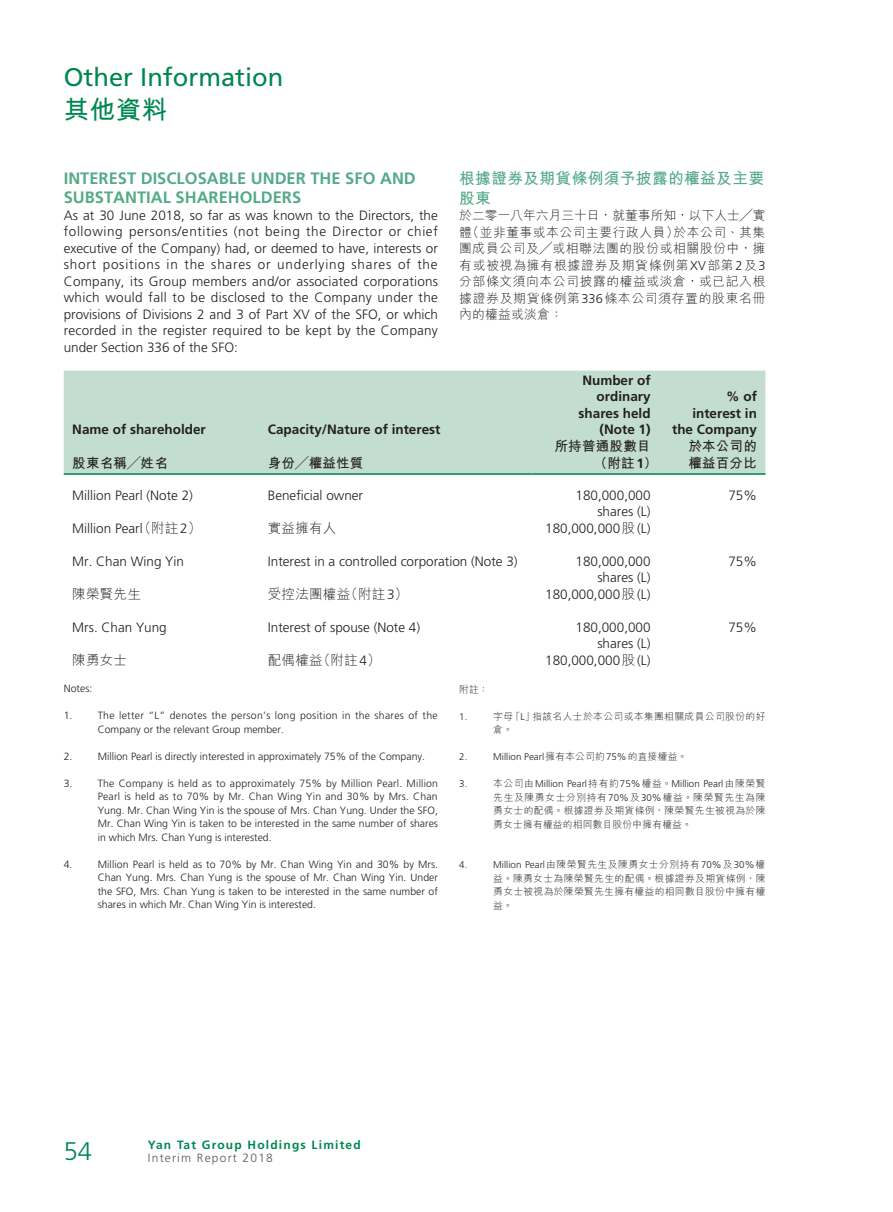
<style>
.page{position:relative;width:893px;height:1212px;background:#fff}
.page>*{position:absolute;margin:0;border:0;box-sizing:border-box;transform-origin:0 0}
.t1{font:25.5px "Frutiger LT Std";color:#008751}
.t2{font:700 25.5px "M Hei HK";color:#008751}
.t3{font:300 25.5px "Frutiger LT Std";color:#008751}
._01_H1_E{font:700 16.5px/19.5px "Frutiger LT Std";color:#5a8}
._001_H1_C{font:700 15.75px/19.5px "M Hei HK";letter-spacing:.02em;color:#5a8}
._00_txt_E{font:300 13.5px/16.5px "Frutiger LT Std";letter-spacing:.015em;color:#231f20;text-align:justify}
._50_Table_txt{font:300 13.5px "Frutiger LT Std";color:#231f20}
._50_Table_txt-2{font:700 13.5px "Frutiger LT Std";color:#231f20}
._50_Table_txt-3{font:700 13.5px "M Hei HK";letter-spacing:.02em;color:#231f20}
._50_Table_txt-4{font:300 13.5px "M Hei HK";letter-spacing:.02em;color:#231f20}
._000_txt_C{font:300 12.75px/16.5px "M Hei HK";letter-spacing:.05em;color:#231f20;text-align:justify}
.t4{font:700 12px "Frutiger LT Std";letter-spacing:.1em;color:#008751}
.t5{font:300 12px "Frutiger LT Std";letter-spacing:.1em;color:#57585a}
._06_Notes_E{font:300 10.5px/13.5px "Frutiger LT Std";color:#231f20;text-align:justify}
._06_Notes_E-2{font:300 10.5px/13.5px "Frutiger LT Std";letter-spacing:.025em;color:#231f20}
._006_Notes_C{font:300 9.75px/13.5px "M Hei HK";letter-spacing:.04em;color:#231f20;text-align:justify}
._006_Notes_C-2{font:300 9.75px "Frutiger LT Std";color:#231f20}
.s1{font-family:"Frutiger LT Std"}
.s2{font-family:"M Hei HK"}
</style>
<div class="page">
<div style="left:64px;top:371px;width:701px;height:102px;background:#c3ded0"></div>
<hr style="left:64px;top:473px;width:204px;height:2px;background:#008751">
<hr style="left:268px;top:473px;width:263px;height:2px;background:#008751">
<hr style="left:531px;top:473px;width:128px;height:2px;background:#008751">
<hr style="left:659px;top:473px;width:106px;height:2px;background:#008751">
<h1 class="t1" style="left:64px;top:62px;width:221px">Other Information</h1>
<h1 class="t2" style="left:64px;top:91px;width:105px">其他資料</h1>
<p class="_01_H1_E" style="left:64px;top:168px;width:354px">INTEREST DISCLOSABLE UNDER THE SFO AND<br>SUBSTANTIAL SHAREHOLDERS</p>
<p class="_00_txt_E" style="left:64px;top:207px;width:376px">As at 30 June 2018, so far as was known to the Directors, the following persons/entities (not being the Director or chief executive of the Company) had, or deemed to have, interests or short positions in the shares or underlying shares of the Company, its Group members and/or associated corporations which would fall to be disclosed to the Company under the provisions of Divisions 2 and 3 of Part XV of the SFO, or which recorded in the register required to be kept by the Company under Section 336 of the SFO:</p>
<p class="_50_Table_txt-2" style="left:72px;top:422px;width:135px">Name of shareholder</p>
<p class="_50_Table_txt-2" style="left:268px;top:422px;width:174px">Capacity/Nature of interest</p>
<p class="_50_Table_txt-3" style="left:72px;top:453px;width:97px">股東名稱╱姓名</p>
<p class="_50_Table_txt-3" style="left:268px;top:453px;width:97px">身份╱權益性質</p>
<p class="_001_H1_C" style="left:459px;top:167px;width:306px">根據證券及期貨條例須予披露的權益及主要股東</p>
<p class="_000_txt_C" style="left:459px;top:207px;width:308px">於二零一八年六月三十日，就董事所知，以下人士╱實體（並非董事或本公司主要行政人員）於本公司、其集團成員公司及╱或相聯法團的股份或相關股份中，擁有或被視為擁有根據證券及期貨條例第<span class="s1">XV</span>部第<span class="s1">2</span>及<span class="s1">3</span>分部條文須向本公司披露的權益或淡倉，或已記入根據證券及期貨條例第<span class="s1">336</span>條本公司須存置的股東名冊內的權益或淡倉：</p>
<p class="_50_Table_txt-2" style="left:582px;top:372px;width:70px">Number of</p>
<p class="_50_Table_txt-2" style="left:597px;top:389px;width:56px">ordinary</p>
<p class="_50_Table_txt-2" style="left:579px;top:405px;width:74px">shares held</p>
<p class="_50_Table_txt-2" style="left:600px;top:422px;width:53px">(Note 1)</p>
<p class="_50_Table_txt-3" style="left:554px;top:437px;width:98px">所持普通股數目</p>
<p class="_50_Table_txt-3" style="left:594px;top:453px;width:65px">（附註<span class="s1">1</span>）</p>
<p class="_50_Table_txt-2" style="left:726px;top:389px;width:32px">% of</p>
<p class="_50_Table_txt-2" style="left:692px;top:405px;width:66px">interest in</p>
<p class="_50_Table_txt-2" style="left:672px;top:422px;width:86px">the Company</p>
<p class="_50_Table_txt-3" style="left:688px;top:437px;width:70px">於本公司的</p>
<p class="_50_Table_txt-3" style="left:688px;top:453px;width:70px">權益百分比</p>
<p class="_50_Table_txt" style="left:72px;top:487px;width:122px">Million Pearl (Note 2)</p>
<p class="_50_Table_txt" style="left:268px;top:487px;width:97px">Beneficial owner</p>
<p class="_50_Table_txt" style="left:575px;top:487px;width:77px">180,000,000</p>
<p class="_50_Table_txt" style="left:597px;top:504px;width:55px">shares (L)</p>
<p class="_50_Table_txt" style="left:72px;top:521px;width:130px">Million Pear<span class="s2">（</span>l <span class="s2">附註</span>2<span class="s2">）</span></p>
<p class="_50_Table_txt-4" style="left:268px;top:521px;width:70px">實益擁有人</p>
<p class="_50_Table_txt" style="left:545px;top:521px;width:107px">180,000,000<span class="s2">股</span>(L)</p>
<p class="_50_Table_txt" style="left:72px;top:553px;width:113px">Mr. Chan Wing Yin</p>
<p class="_50_Table_txt" style="left:268px;top:553px;width:251px">Interest in a controlled corporation (Note 3)</p>
<p class="_50_Table_txt" style="left:575px;top:553px;width:77px">180,000,000</p>
<p class="_50_Table_txt" style="left:597px;top:570px;width:55px">shares (L)</p>
<p class="_50_Table_txt-4" style="left:72px;top:587px;width:70px">陳榮賢先生</p>
<p class="_50_Table_txt-4" style="left:268px;top:587px;width:142px">受控法團權益（附註<span class="s1">3</span>）</p>
<p class="_50_Table_txt" style="left:545px;top:587px;width:107px">180,000,000<span class="s2">股</span>(L)</p>
<p class="_50_Table_txt" style="left:72px;top:619px;width:96px">Mrs. Chan Yung</p>
<p class="_50_Table_txt" style="left:268px;top:619px;width:154px">Interest of spouse (Note 4)</p>
<p class="_50_Table_txt" style="left:575px;top:619px;width:77px">180,000,000</p>
<p class="_50_Table_txt" style="left:597px;top:636px;width:55px">shares (L)</p>
<p class="_50_Table_txt" style="left:728px;top:487px;width:30px">75%</p>
<p class="_50_Table_txt" style="left:728px;top:553px;width:30px">75%</p>
<p class="_50_Table_txt" style="left:728px;top:619px;width:30px">75%</p>
<p class="_50_Table_txt-4" style="left:72px;top:653px;width:56px">陳勇女士</p>
<p class="_50_Table_txt-4" style="left:268px;top:653px;width:114px">配偶權益（附註<span class="s1">4</span>）</p>
<p class="_50_Table_txt" style="left:545px;top:653px;width:107px">180,000,000<span class="s2">股</span>(L)</p>
<p class="_06_Notes_E" style="left:64px;top:682px;width:30px">Notes:</p>
<p class="_06_Notes_E" style="left:64px;top:709px;width:10px">1.</p>
<p class="_06_Notes_E-2" style="left:98px;top:709px;width:341px">The letter “L” denotes the person’s long position in the shares of the<br>Company or the relevant Group member.</p>
<p class="_06_Notes_E" style="left:64px;top:749px;width:10px">2.</p>
<p class="_06_Notes_E" style="left:98px;top:749px;width:329px">Million Pearl is directly interested in approximately 75% of the Company.</p>
<p class="_06_Notes_E" style="left:64px;top:776px;width:10px">3.</p>
<p class="_06_Notes_E" style="left:98px;top:776px;width:342px">The Company is held as to approximately 75% by Million Pearl. Million Pearl is held as to 70% by Mr. Chan Wing Yin and 30% by Mrs. Chan Yung. Mr. Chan Wing Yin is the spouse of Mrs. Chan Yung. Under the SFO, Mr. Chan Wing Yin is taken to be interested in the same number of shares in which Mrs. Chan Yung is interested.</p>
<p class="_06_Notes_E" style="left:64px;top:857px;width:10px">4.</p>
<p class="_06_Notes_E" style="left:98px;top:857px;width:342px">Million Pearl is held as to 70% by Mr. Chan Wing Yin and 30% by Mrs.<br>Chan Yung. Mrs. Chan Yung is the spouse of Mr. Chan Wing Yin. Under the SFO, Mrs. Chan Yung is taken to be interested in the same number of shares in which Mr. Chan Wing Yin is interested.</p>
<p class="_006_Notes_C" style="left:459px;top:682px;width:31px">附註：</p>
<p class="_006_Notes_C-2" style="left:459px;top:711px;width:10px">1.</p>
<p class="_006_Notes_C" style="left:493px;top:709px;width:274px">字母「<span class="s1">L</span>」指該名人士於本公司或本集團相關成員公司股份的好倉。</p>
<p class="_006_Notes_C-2" style="left:459px;top:751px;width:10px">2.</p>
<p class="_006_Notes_C-2" style="left:493px;top:751px;width:195px">Million Pearl<span class="s2">擁有本公司約</span>75%<span class="s2">的直接權益。</span></p>
<p class="_006_Notes_C-2" style="left:459px;top:778px;width:10px">3.</p>
<p class="_006_Notes_C" style="left:493px;top:777px;width:274px">本公司由<span class="s1">Million Pearl</span>持有約<span class="s1">75%</span>權益。<span class="s1">Million Pearl</span>由陳榮賢先生及陳勇女士分別持有<span class="s1">70%</span>及<span class="s1">30%</span>權益。陳榮賢先生為陳勇女士的配偶。根據證券及期貨條例，陳榮賢先生被視為於陳勇女士擁有權益的相同數目股份中擁有權益。</p>
<p class="_006_Notes_C-2" style="left:459px;top:859px;width:10px">4.</p>
<p class="_006_Notes_C" style="left:493px;top:858px;width:274px"><span class="s1">Million Pearl</span>由陳榮賢先生及陳勇女士分別持有<span class="s1">70%</span>及<span class="s1">30%</span>權益。陳勇女士為陳榮賢先生的配偶。根據證券及期貨條例，陳勇女士被視為於陳榮賢先生擁有權益的相同數目股份中擁有權益。</p>
<h1 class="t3" style="left:64px;top:1136px;width:30px">54</h1>
<p class="t4" style="left:148px;top:1137px;width:214px">Yan Tat Group Holdings Limited</p>
<p class="t5" style="left:148px;top:1151px;width:126px">Interim Report 2018</p>
</div>
